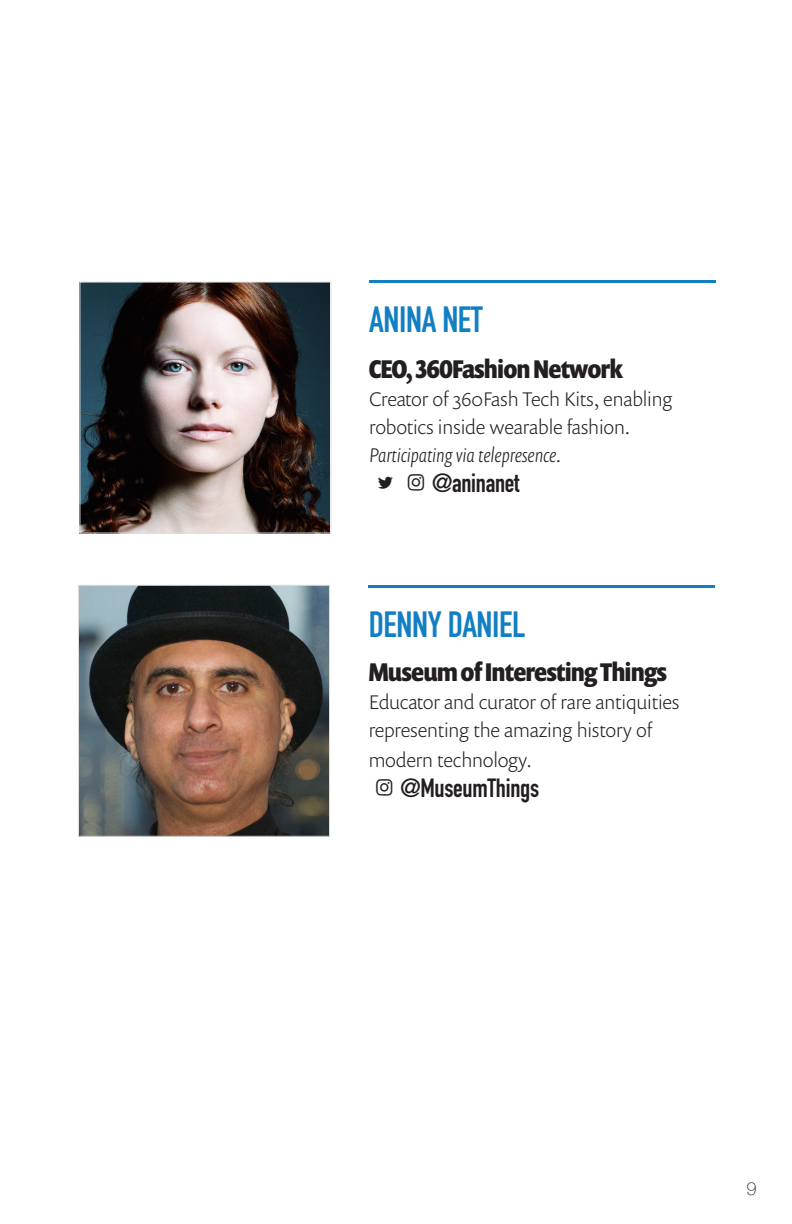
<style>
.page{position:relative;width:792px;height:1224px;background:#fff}
.page>*{position:absolute;margin:0;border:0;box-sizing:border-box;transform-origin:0 0}
.speaker_bios{font:700 36px "DIN Condensed";letter-spacing:-.01em;color:#127fc3}
.speaker_bios-2{font:700 26px "Prenton RP Cond";letter-spacing:-.01em;color:#231f20}
.speaker_bios-3{font:700 26px "DIN Condensed";letter-spacing:-.01em;color:#231f20}
.speaker_bios-4{font:300 20px/28px "Prenton RP Pro";letter-spacing:-.01em;color:#231f20}
.speaker_bios-5{font:italic 300 20px "Prenton RP Pro";letter-spacing:-.01em;color:#231f20}
.t1{font:100 18px "Helvetica Neue";color:#231f20}
.s1{font-family:"Social Media Circled";font-weight:400;font-size:30px}
</style>
<div class="page">
<hr style="left:369px;top:585px;width:346px;height:3px;background:#127fc3">
<hr style="left:369px;top:280px;width:347px;height:3px;background:#127fc3">
<img style="left:81px;top:284px;width:248px;height:248px">
<div style="left:79px;top:282px;width:252px;height:252px;border:1px solid #dcdddf"></div>
<img style="left:80px;top:587px;width:248px;height:248px">
<div style="left:78px;top:585px;width:252px;height:252px;border:1px solid #dcdddf"></div>
<p class="speaker_bios" style="left:369px;top:296px;width:115px">ANINA NET</p>
<p class="speaker_bios-2" style="left:369px;top:352px;width:255px">CEO, 360Fashion Network</p>
<p class="speaker_bios-4" style="left:369px;top:384px;width:305px">Creator of 360Fash Tech Kits, enabling robotics inside wearable fashion.</p>
<p class="speaker_bios-5" style="left:369px;top:441px;width:194px">Participating via telepresence.</p>
<p class="speaker_bios-3" style="left:369px;top:466px;width:152px"><span class="s1">ÍÚ</span>@aninanet</p>
<p class="speaker_bios" style="left:369px;top:600px;width:158px">DENNY DANIEL</p>
<p class="speaker_bios-2" style="left:369px;top:655px;width:300px">Museum of Interesting Things</p>
<p class="speaker_bios-4" style="left:369px;top:687px;width:313px">Educator and curator of rare antiquities representing the amazing history of</p>
<p class="speaker_bios-4" style="left:369px;top:745px;width:165px">modern technology.</p>
<p class="speaker_bios-3" style="left:369px;top:770px;width:172px"><span class="s1">Ú</span>@MuseumThings</p>
<p class="t1" style="left:746px;top:1175px;width:12px">9</p>
</div>
